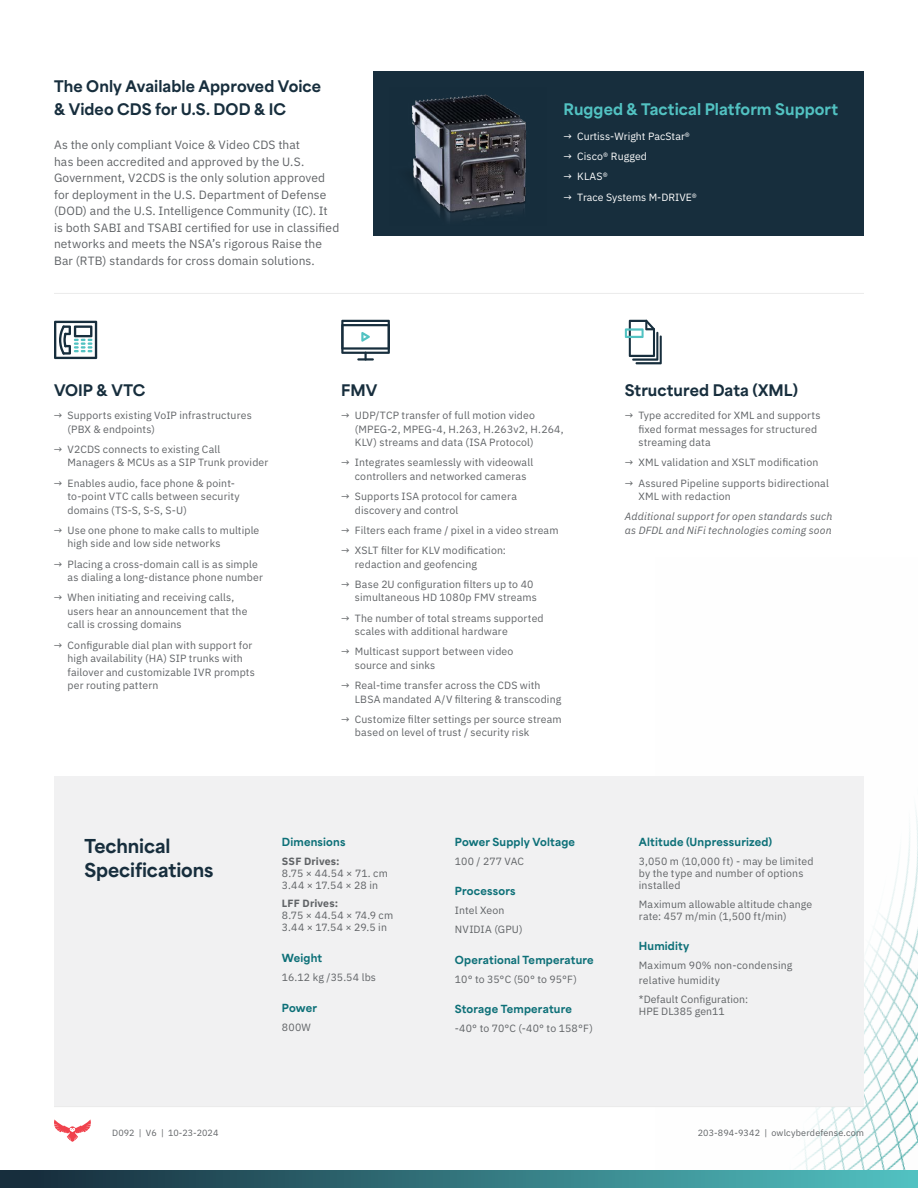
<style>
.page{position:relative;width:918px;height:1188px;background:#fff}
.page>*{position:absolute;margin:0;border:0;box-sizing:border-box;transform-origin:0 0}
.t1{font:800 18px/24px "Area Normal";letter-spacing:-.005em;color:#172e3d}
.t2{font:800 15px/22.5px "Area Normal";letter-spacing:.005em;color:#172e3d}
.t3{font:800 15px "Area Normal";letter-spacing:.005em;color:#52c2c2}
.t4{font:12px/16.5px "IBM Plex Sans";letter-spacing:.01em;color:#606366}
.t5{font:10.5px/13.5px "IBM Plex Sans";letter-spacing:.015em;color:#606366}
.t6{font:800 10.5px "Area Normal";letter-spacing:.015em;color:#0d7078}
.t7{font:italic 10.5px/13.5px "IBM Plex Sans";letter-spacing:.015em;color:#606366}
.t8{font:10.5px "IBM Plex Sans";letter-spacing:.005em;color:#fff}
.t9{font:700 10.5px "IBM Plex Sans";letter-spacing:.015em;color:#606366}
.t10{font:9px "IBM Plex Sans";letter-spacing:.015em;color:#606366}
</style>
<div class="page">
<img style="left:655px;top:776px;width:263px;height:395px">
<div style="left:54px;top:777px;width:810px;height:330px;background:#f1f1f2"></div>
<svg style="left:341px;top:320px;width:49px;height:41px"></svg>
<svg style="left:54px;top:321px;width:43px;height:38px"></svg>
<svg style="left:625px;top:320px;width:37px;height:44px"></svg>
<hr style="left:54px;top:1106px;width:810px;height:1px;background:#ebebeb">
<svg style="left:54px;top:1119px;width:37px;height:23px"></svg>
<hr style="left:54px;top:293px;width:810px;height:1px;background:#ebebeb">
<div style="left:374px;top:71px;width:490px;height:165px;background:#172e3d"></div>
<div style="left:0;top:1171px;width:918px;height:17px;background:linear-gradient(to right,#152838,#52c2c2)"></div>
<img style="left:411px;top:94px;width:116px;height:127px">
<h2 class="t2" style="left:54px;top:74px;width:269px">The Only Available Approved Voice &amp; Video CDS for U.S. DOD &amp; IC</h2>
<p class="t4" style="left:54px;top:136px;width:287px">As the only compliant Voice &amp; Video CDS that<br>has been accredited and approved by the U.S.<br>Government, V2CDS is the only solution approved for deployment in the U.S. Department of Defense (DOD) and the U.S. Intelligence Community (IC). It is both SABI and TSABI certified for use in classified networks and meets the NSA’s rigorous Raise the Bar (RTB) standards for cross domain solutions.</p>
<h2 class="t3" style="left:564px;top:95px;width:276px">Rugged &amp; Tactical Platform Support</h2>
<p class="t8" style="left:564px;top:128px;width:128px">→ Curtiss-Wright PacStar®</p>
<p class="t8" style="left:564px;top:148px;width:85px">→ Cisco® Rugged</p>
<p class="t8" style="left:564px;top:169px;width:46px">→ KLAS®</p>
<p class="t8" style="left:564px;top:189px;width:135px">→ Trace Systems M-DRIVE®</p>
<h2 class="t2" style="left:54px;top:377px;width:93px">VOIP &amp; VTC</h2>
<p class="t5" style="left:68px;top:408px;width:186px;text-indent:-14px">→ Supports existing VoIP infrastructures (PBX &amp; endpoints)</p>
<p class="t5" style="left:68px;top:441px;width:202px;text-indent:-14px">→ V2CDS connects to existing Call<br>Managers &amp; MCUs as a SIP Trunk provider</p>
<p class="t5" style="left:68px;top:475px;width:174px;text-indent:-14px">→ Enables audio, face phone &amp; point&shy;to-point VTC calls between security domains (TS-S, S-S, S-U)</p>
<p class="t5" style="left:68px;top:523px;width:193px;text-indent:-14px">→ Use one phone to make calls to multiple high side and low side networks</p>
<p class="t5" style="left:68px;top:556px;width:197px;text-indent:-14px">→ Placing a cross-domain call is as simple as dialing a long-distance phone number</p>
<p class="t5" style="left:67px;top:590px;width:181px;text-indent:-13px">→ When initiating and receiving calls, users hear an announcement that the call is crossing domains</p>
<p class="t5" style="left:68px;top:637px;width:189px;text-indent:-14px">→ Configurable dial plan with support for high availability (HA) SIP trunks with failover and customizable IVR prompts per routing pattern</p>
<h2 class="t2" style="left:341px;top:377px;width:37px">FMV</h2>
<h2 class="t2" style="left:625px;top:377px;width:175px">Structured Data (XML)</h2>
<p class="t5" style="left:355px;top:408px;width:210px;text-indent:-14px">→ UDP/TCP transfer of full motion video (MPEG-2, MPEG-4, H.263, H.263v2, H.264,<br>KLV) streams and data (ISA Protocol)</p>
<p class="t5" style="left:355px;top:455px;width:180px;text-indent:-14px">→ Integrates seamlessly with videowall controllers and networked cameras</p>
<p class="t5" style="left:355px;top:489px;width:164px;text-indent:-14px">→ Supports ISA protocol for camera discovery and control</p>
<p class="t5" style="left:341px;top:523px;width:219px">→ Filters each frame / pixel in a video stream</p>
<p class="t5" style="left:355px;top:543px;width:153px;text-indent:-14px">→ XSLT filter for KLV modification: redaction and geofencing</p>
<p class="t5" style="left:355px;top:577px;width:184px;text-indent:-14px">→ Base 2U configuration filters up to 40 simultaneous HD 1080p FMV streams</p>
<p class="t5" style="left:355px;top:610px;width:190px;text-indent:-14px">→ The number of total streams supported scales with additional hardware</p>
<p class="t5" style="left:355px;top:644px;width:160px;text-indent:-14px">→ Multicast support between video source and sinks</p>
<p class="t5" style="left:355px;top:678px;width:208px;text-indent:-14px">→ Real-time transfer across the CDS with<br>LBSA mandated A/V filtering &amp; transcoding</p>
<p class="t5" style="left:355px;top:712px;width:208px;text-indent:-14px">→ Customize filter settings per source stream based on level of trust / security risk</p>
<p class="t5" style="left:638px;top:408px;width:184px;text-indent:-14px">→ Type accredited for XML and supports fixed format messages for structured streaming data</p>
<p class="t5" style="left:625px;top:455px;width:195px">→ XML validation and XSLT modification</p>
<p class="t5" style="left:638px;top:475px;width:192px;text-indent:-14px">→ Assured Pipeline supports bidirectional<br>XML with redaction</p>
<p class="t7" style="left:625px;top:509px;width:209px">Additional support for open standards such as DFDL and NiFi technologies coming soon</p>
<h1 class="t1" style="left:85px;top:832px;width:131px">Technical<br>Specifications</h1>
<p class="t6" style="left:282px;top:832px;width:65px">Dimensions</p>
<p class="t9" style="left:282px;top:853px;width:59px">SSF Drives:</p>
<p class="t5" style="left:282px;top:866px;width:108px;line-height:12px">8.75 × 44.54 × 71. cm<br>3.44 × 17.54 × 28 in</p>
<p class="t9" style="left:282px;top:895px;width:58px">LFF Drives:</p>
<p class="t5" style="left:282px;top:909px;width:113px;line-height:12px">8.75 × 44.54 × 74.9 cm<br>3.44 × 17.54 × 29.5 in</p>
<p class="t6" style="left:282px;top:949px;width:42px">Weight</p>
<p class="t5" style="left:282px;top:970px;width:96px">16.12 kg /35.54 lbs</p>
<p class="t6" style="left:282px;top:998px;width:37px">Power</p>
<p class="t5" style="left:282px;top:1019px;width:30px">800W</p>
<p class="t6" style="left:455px;top:832px;width:122px">Power Supply Voltage</p>
<p class="t5" style="left:455px;top:853px;width:71px">100 / 277 VAC</p>
<p class="t6" style="left:455px;top:882px;width:62px">Processors</p>
<p class="t5" style="left:455px;top:900px;width:69px;line-height:18.8px">Intel Xeon<br>NVIDIA (GPU)</p>
<p class="t6" style="left:455px;top:950px;width:140px">Operational Temperature</p>
<p class="t5" style="left:455px;top:971px;width:124px">10° to 35°C (50° to 95°F)</p>
<p class="t6" style="left:455px;top:1000px;width:119px">Storage Temperature</p>
<p class="t5" style="left:455px;top:1021px;width:140px">-40° to 70°C (-40° to 158°F)</p>
<p class="t6" style="left:639px;top:832px;width:135px">Altitude (Unpressurized)</p>
<p class="t5" style="left:639px;top:854px;width:176px;line-height:12px">3,050 m (10,000 ft) - may be limited by the type and number of options installed</p>
<p class="t5" style="left:639px;top:897px;width:175px;line-height:12px">Maximum allowable altitude change rate: 457 m/min (1,500 ft/min)</p>
<p class="t6" style="left:639px;top:937px;width:52px">Humidity</p>
<p class="t5" style="left:639px;top:957px;width:155px;line-height:15px">Maximum 90% non-condensing relative humidity</p>
<p class="t5" style="left:639px;top:992px;width:111px;line-height:12px">*Default Configuration:<br>HPE DL385 gen11</p>
<p class="t10" style="left:112px;top:1126px;width:108px">D092 | V6 | 10-23-2024</p>
<p class="t10" style="left:698px;top:1126px;width:168px">203-894-9342 | owlcyberdefense.com</p>
</div>
